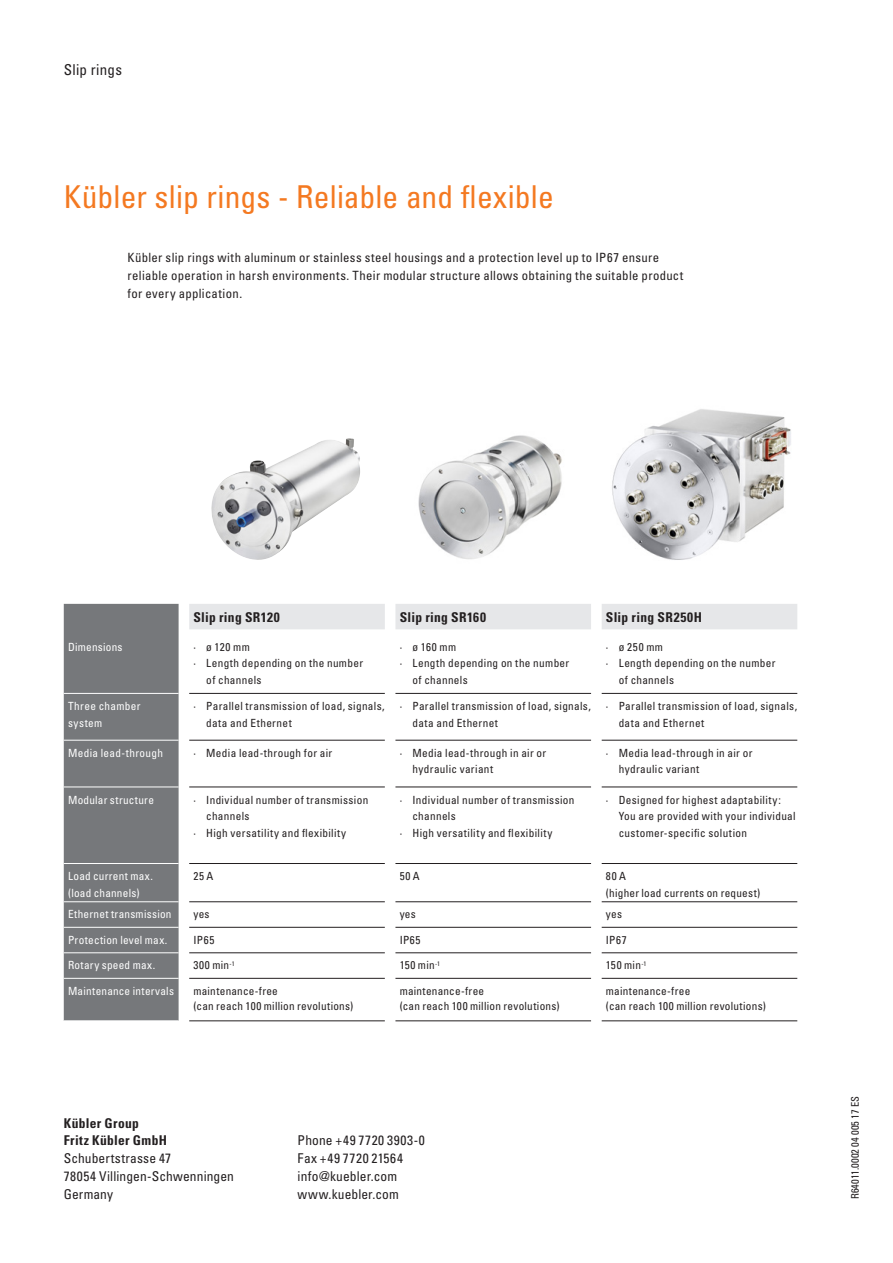
<style>
.page{position:relative;width:893px;height:1263px;background:#fff}
.page>*{position:absolute;margin:0;border:0;box-sizing:border-box;transform-origin:0 0}
.t1{font:condensed 31.5px "Univers LT Std";letter-spacing:.005em;color:#f47921}
.t2{font:condensed 15px "Univers LT Std";letter-spacing:.02em;color:#231f20}
.Image_Fließtext{font:condensed 13.5px "Univers LT Std";letter-spacing:.01em;color:#231f20}
.Image_Zwiti___Auszei{font:700 condensed 13.5px "Univers LT Std";letter-spacing:.025em;color:#231f20}
.Image_Fließtext-2{font:condensed 13.5px "Univers LT Std";letter-spacing:.045em;color:#231f20}
.Image_Fließtext-3{font:condensed 13.5px "Univers LT Std";letter-spacing:.04em;color:#231f20}
.t3{font:condensed 12.75px/18px "Univers LT Std";letter-spacing:.025em;color:#231f20}
.Text-Aufzählung{font:condensed 11.25px/16.5px "Univers LT Std";letter-spacing:.03em;color:#231f20}
.Text-Aufzählung-2{font:condensed 11.25px "Univers LT Std";letter-spacing:.025em;color:#fff}
.t4{font:condensed 10.5px "Univers";color:#231f20}
</style>
<div class="page">
<img style="left:211px;top:438px;width:149px;height:122px">
<img style="left:418px;top:435px;width:144px;height:124px">
<img style="left:612px;top:409px;width:179px;height:151px">
<div style="left:64px;top:604px;width:115px;height:416px;background:#76787b"></div>
<div style="left:189px;top:604px;width:608px;height:25px;background:#e6e7e9"></div>
<hr style="left:64px;top:693px;width:115px;height:1px;background:#fff">
<hr style="left:64px;top:740px;width:115px;height:1px;background:#fff">
<hr style="left:64px;top:786px;width:115px;height:1px;background:#fff">
<hr style="left:64px;top:863px;width:115px;height:1px;background:#fff">
<hr style="left:64px;top:901px;width:115px;height:1px;background:#fff">
<hr style="left:64px;top:927px;width:115px;height:1px;background:#fff">
<hr style="left:64px;top:952px;width:115px;height:1px;background:#fff">
<hr style="left:64px;top:978px;width:115px;height:1px;background:#fff">
<hr style="left:189px;top:693px;width:196px;height:1px;background:#231f20">
<hr style="left:395px;top:693px;width:196px;height:1px;background:#231f20">
<hr style="left:602px;top:693px;width:195px;height:1px;background:#231f20">
<hr style="left:189px;top:740px;width:196px;height:1px;background:#231f20">
<hr style="left:395px;top:740px;width:196px;height:1px;background:#231f20">
<hr style="left:602px;top:740px;width:195px;height:1px;background:#231f20">
<hr style="left:189px;top:786px;width:196px;height:1px;background:#231f20">
<hr style="left:395px;top:786px;width:196px;height:1px;background:#231f20">
<hr style="left:602px;top:786px;width:195px;height:1px;background:#231f20">
<hr style="left:189px;top:863px;width:196px;height:1px;background:#231f20">
<hr style="left:395px;top:863px;width:196px;height:1px;background:#231f20">
<hr style="left:602px;top:863px;width:195px;height:1px;background:#231f20">
<hr style="left:189px;top:901px;width:196px;height:1px;background:#231f20">
<hr style="left:395px;top:901px;width:196px;height:1px;background:#231f20">
<hr style="left:602px;top:901px;width:195px;height:1px;background:#231f20">
<hr style="left:189px;top:927px;width:196px;height:1px;background:#231f20">
<hr style="left:395px;top:927px;width:196px;height:1px;background:#231f20">
<hr style="left:602px;top:927px;width:195px;height:1px;background:#231f20">
<hr style="left:189px;top:952px;width:196px;height:1px;background:#231f20">
<hr style="left:395px;top:952px;width:196px;height:1px;background:#231f20">
<hr style="left:602px;top:952px;width:195px;height:1px;background:#231f20">
<hr style="left:189px;top:978px;width:196px;height:1px;background:#231f20">
<hr style="left:395px;top:978px;width:196px;height:1px;background:#231f20">
<hr style="left:602px;top:978px;width:195px;height:1px;background:#231f20">
<hr style="left:189px;top:1020px;width:196px;height:1px;background:#231f20">
<hr style="left:395px;top:1020px;width:196px;height:1px;background:#231f20">
<hr style="left:602px;top:1020px;width:195px;height:1px;background:#231f20">
<p class="t2" style="left:64px;top:60px;width:60px">Slip rings</p>
<p class="t1" style="left:64px;top:177px;width:491px">Kübler slip rings - Reliable and flexible</p>
<p class="t3" style="left:128px;top:248px;width:557px">Kübler slip rings with aluminum or stainless steel housings and a protection level up to IP67 ensure reliable operation in harsh environments. Their modular structure allows obtaining the suitable product for every application.</p>
<p class="Image_Zwiti___Auszei" style="left:193px;top:608px;width:88px">Slip ring SR120</p>
<p class="Image_Zwiti___Auszei" style="left:400px;top:608px;width:88px">Slip ring SR160</p>
<p class="Image_Zwiti___Auszei" style="left:606px;top:608px;width:98px">Slip ring SR250H</p>
<p class="Text-Aufzählung-2" style="left:68px;top:639px;width:56px">Dimensions</p>
<p class="Text-Aufzählung" style="left:193px;top:638px;width:58px">· ø 120 mm</p>
<p class="Text-Aufzählung" style="left:206px;top:655px;width:158px;text-indent:-13px">· Length depending on the number of channels</p>
<p class="Text-Aufzählung" style="left:400px;top:638px;width:58px">· ø 160 mm</p>
<p class="Text-Aufzählung" style="left:412px;top:655px;width:158px;text-indent:-13px">· Length depending on the number of channels</p>
<p class="Text-Aufzählung" style="left:606px;top:638px;width:59px">· ø 250 mm</p>
<p class="Text-Aufzählung" style="left:619px;top:655px;width:158px;text-indent:-13px">· Length depending on the number of channels</p>
<p class="Text-Aufzählung-2" style="left:68px;top:699px;width:74px">Three chamber</p>
<p class="Text-Aufzählung-2" style="left:68px;top:715px;width:36px">system</p>
<p class="Text-Aufzählung" style="left:206px;top:698px;width:180px;text-indent:-13px">· Parallel transmission of load, signals, data and Ethernet</p>
<p class="Text-Aufzählung" style="left:412px;top:698px;width:180px;text-indent:-13px">· Parallel transmission of load, signals, data and Ethernet</p>
<p class="Text-Aufzählung" style="left:619px;top:698px;width:180px;text-indent:-13px">· Parallel transmission of load, signals, data and Ethernet</p>
<p class="Text-Aufzählung-2" style="left:68px;top:746px;width:96px">Media lead-through</p>
<p class="Text-Aufzählung" style="left:193px;top:744px;width:140px">· Media lead-through for air</p>
<p class="Text-Aufzählung" style="left:412px;top:744px;width:135px;text-indent:-13px">· Media lead-through in air or hydraulic variant</p>
<p class="Text-Aufzählung" style="left:619px;top:744px;width:135px;text-indent:-13px">· Media lead-through in air or hydraulic variant</p>
<p class="Text-Aufzählung-2" style="left:68px;top:792px;width:87px">Modular structure</p>
<p class="Text-Aufzählung" style="left:206px;top:791px;width:164px;text-indent:-13px">· Individual number of transmission channels</p>
<p class="Text-Aufzählung" style="left:193px;top:824px;width:154px">· High versatility and flexibility</p>
<p class="Text-Aufzählung" style="left:412px;top:791px;width:164px;text-indent:-13px">· Individual number of transmission channels</p>
<p class="Text-Aufzählung" style="left:400px;top:824px;width:154px">· High versatility and flexibility</p>
<p class="Text-Aufzählung" style="left:606px;top:791px;width:176px">· Designed for highest adaptability:</p>
<p class="Text-Aufzählung" style="left:619px;top:808px;width:178px">You are provided with your individual customer-specific solution</p>
<p class="Text-Aufzählung-2" style="left:68px;top:869px;width:86px">Load current max.</p>
<p class="Text-Aufzählung-2" style="left:68px;top:885px;width:73px">(load channels)</p>
<p class="Text-Aufzählung" style="left:193px;top:868px;width:22px">25 A</p>
<p class="Text-Aufzählung" style="left:400px;top:868px;width:22px">50 A</p>
<p class="Text-Aufzählung" style="left:606px;top:868px;width:22px">80 A</p>
<p class="Text-Aufzählung" style="left:606px;top:884px;width:156px">(higher load currents on request)</p>
<p class="Text-Aufzählung-2" style="left:68px;top:907px;width:105px">Ethernet transmission</p>
<p class="Text-Aufzählung" style="left:193px;top:906px;width:18px">yes</p>
<p class="Text-Aufzählung" style="left:400px;top:906px;width:18px">yes</p>
<p class="Text-Aufzählung" style="left:606px;top:906px;width:18px">yes</p>
<p class="Text-Aufzählung-2" style="left:68px;top:933px;width:101px">Protection level max.</p>
<p class="Text-Aufzählung" style="left:193px;top:931px;width:22px">IP65</p>
<p class="Text-Aufzählung" style="left:400px;top:931px;width:22px">IP65</p>
<p class="Text-Aufzählung" style="left:606px;top:931px;width:22px">IP67</p>
<p class="Text-Aufzählung-2" style="left:68px;top:958px;width:89px">Rotary speed max.</p>
<p class="Text-Aufzählung" style="left:193px;top:957px;width:43px">300 min<sup>-1</sup></p>
<p class="Text-Aufzählung" style="left:400px;top:957px;width:42px">150 min<sup>-1</sup></p>
<p class="Text-Aufzählung" style="left:606px;top:957px;width:42px">150 min<sup>-1</sup></p>
<p class="Text-Aufzählung-2" style="left:68px;top:984px;width:107px">Maintenance intervals</p>
<p class="Text-Aufzählung" style="left:193px;top:982px;width:86px">maintenance-free</p>
<p class="Text-Aufzählung" style="left:193px;top:997px;width:161px">(can reach 100 million revolutions)</p>
<p class="Text-Aufzählung" style="left:400px;top:982px;width:86px">maintenance-free</p>
<p class="Text-Aufzählung" style="left:400px;top:997px;width:161px">(can reach 100 million revolutions)</p>
<p class="Text-Aufzählung" style="left:606px;top:982px;width:86px">maintenance-free</p>
<p class="Text-Aufzählung" style="left:606px;top:997px;width:161px">(can reach 100 million revolutions)</p>
<p class="Image_Zwiti___Auszei" style="left:64px;top:1115px;width:77px">Kübler Group</p>
<p class="Image_Zwiti___Auszei" style="left:64px;top:1132px;width:105px">Fritz Kübler GmbH</p>
<p class="Image_Fließtext" style="left:64px;top:1150px;width:109px">Schubertstrasse 47</p>
<p class="Image_Fließtext" style="left:64px;top:1168px;width:172px">78054 Villingen-Schwenningen</p>
<p class="Image_Fließtext" style="left:64px;top:1186px;width:51px">Germany</p>
<p class="Image_Fließtext-2" style="left:298px;top:1132px;width:129px">Phone +49 7720 3903-0</p>
<p class="Image_Fließtext-3" style="left:298px;top:1150px;width:107px">Fax +49 7720 21564</p>
<p class="Image_Fließtext" style="left:298px;top:1168px;width:101px">info@kuebler.com</p>
<p class="Image_Fließtext" style="left:298px;top:1186px;width:103px">www.kuebler.com</p>
<p class="t4" style="left:849px;top:1199px;width:105px;rotate:-90deg">R64011.0002 04 005 17 ES</p>
</div>
